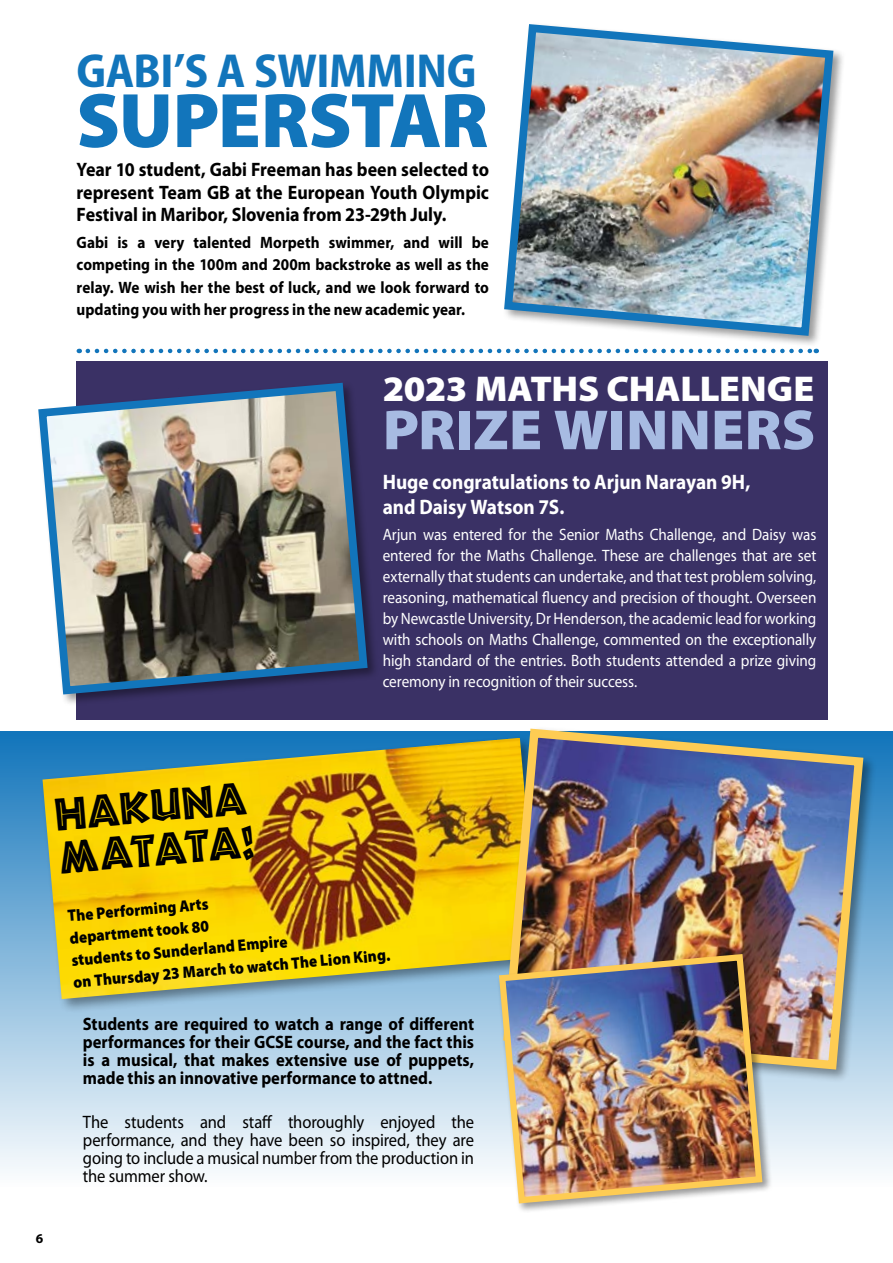
<style>
.page{position:relative;width:893px;height:1263px;background:#fff}
.page>*{position:absolute;margin:0;border:0;box-sizing:border-box;transform-origin:0 0}
.TOC_entries{font:900 78px "Myriad Pro";letter-spacing:-.02em;color:#1275bb}
.TOC_entries-2{font:900 57px "Myriad Pro";color:#a7bbe2;scale:1.06 1}
.TOC_entries-3{font:700 semi-condensed 48px "Myriad Pro";letter-spacing:-.01em;color:#1275bb}
.TOC_entries-4{font:42px "African";color:#000;scale:.92 1}
.TOC_entries-5{font:900 36px "Myriad Pro";letter-spacing:-.01em;color:#fff;scale:1.05 1}
.TOC_entries-6{font:700 21px "Myriad Pro";letter-spacing:-.005em;color:#fff;scale:.92 1}
.TOC_entries-7{font:700 19.5px/22.5px "Myriad Pro";color:#000;text-align:justify;scale:.92 1}
.TOC_entries-8{font:700 18px/18px "Myriad Pro";color:#000;text-align:justify;scale:.92 1}
.TOC_entries-9{font:18px/18px "Myriad Pro";letter-spacing:-.01em;color:#000;text-align:justify;scale:.92 1}
.TOC_entries-10{font:16.5px/21px "Myriad Pro";letter-spacing:-.005em;color:#fff;text-align:justify;scale:.92 1}
.TOC_entries-11{font:700 16.5px/22.5px "Myriad Pro";color:#000;text-align:justify;scale:.92 1}
.TOC_entries-12{font:900 16.5px "Myriad Pro";color:#000;scale:.92 1}
.t1{font:700 13.5px "Myriad Pro";color:#000}
</style>
<div class="page">
<div style="left:0;top:731px;width:893px;height:455px;background:linear-gradient(to bottom,#1174ba,#fcfdfe)"></div>
<div style="left:77px;top:361px;width:751px;height:359px;background:#3a3165"></div>
<svg style="left:88px;top:349px;width:729px;height:4px"></svg>
<img style="left:504px;top:24px;width:334px;height:316px">
<div style="left:37px;top:381px;width:343px;height:326px;background:#000;opacity:.4"></div>
<img style="left:37px;top:379px;width:335px;height:320px">
<div style="left:39px;top:735px;width:514px;height:279px;background:#000;opacity:.4"></div>
<img style="left:43px;top:738px;width:456px;height:261px">
<div style="left:500px;top:726px;width:377px;height:357px;background:#000;opacity:.4"></div>
<img style="left:499px;top:726px;width:369px;height:348px">
<div style="left:497px;top:953px;width:276px;height:261px;background:#000;opacity:.4"></div>
<img style="left:496px;top:951px;width:270px;height:256px">
<p class="TOC_entries-3" style="left:76px;top:44px;width:402px">GABI’S A SWIMMING</p>
<p class="TOC_entries" style="left:76px;top:76px;width:414px">SUPERSTAR</p>
<p class="TOC_entries-7" style="left:77px;top:158px;width:450px">Year 10 student, Gabi Freeman has been selected to represent Team GB at the European Youth Olympic Festival in Maribor, Slovenia from 23-29th July.</p>
<p class="TOC_entries-11" style="left:77px;top:231px;width:450px">Gabi is a very talented Morpeth swimmer, and will be competing in the 100m and 200m backstroke as well as the relay. We wish her the best of luck, and we look forward to updating you with her progress in the new academic year.</p>
<p class="TOC_entries-5" style="left:383px;top:369px;width:412px">2023 MATHS CHALLENGE</p>
<p class="TOC_entries-2" style="left:383px;top:398px;width:410px">PRIZE WINNERS</p>
<p class="TOC_entries-6" style="left:383px;top:468px;width:401px">Huge congratulations to Arjun Narayan 9H,</p>
<p class="TOC_entries-6" style="left:383px;top:494px;width:199px">and Daisy Watson 7S.</p>
<p class="TOC_entries-10" style="left:383px;top:523px;width:473px">Arjun was entered for the Senior Maths Challenge, and Daisy was entered for the Maths Challenge. These are challenges that are set externally that students can undertake, and that test problem solving, reasoning, mathematical fluency and precision of thought. Overseen by Newcastle University, Dr Henderson, the academic lead for working with schools on Maths Challenge, commented on the exceptionally high standard of the entries. Both students attended a prize giving ceremony in recognition of their success.</p>
<p class="TOC_entries-4" style="left:53px;top:798px;width:212px;rotate:-5deg">HAKUNA</p>
<p class="TOC_entries-4" style="left:57px;top:841px;width:215px;rotate:-5deg">MATATA!</p>
<p class="TOC_entries-12" style="left:67px;top:906px;width:155px;rotate:-5deg">The Performing Arts</p>
<p class="TOC_entries-12" style="left:69px;top:929px;width:154px;rotate:-5deg">department took 80</p>
<p class="TOC_entries-12" style="left:71px;top:951px;width:237px;rotate:-5deg">students to Sunderland Empire</p>
<p class="TOC_entries-12" style="left:73px;top:973px;width:347px;rotate:-5deg">on Thursday 23 March to watch The Lion King.</p>
<p class="TOC_entries-8" style="left:83px;top:1014px;width:427px">Students are required to watch a range of different performances for their GCSE course, and the fact this is a musical, that makes extensive use of puppets, made this an innovative performance to attned.</p>
<p class="TOC_entries-9" style="left:83px;top:1113px;width:427px">The students and staff thoroughly enjoyed the performance, and they have been so inspired, they are going to include a musical number from the production in the summer show.</p>
<p class="t1" style="left:36px;top:1229px;width:9px">6</p>
</div>
